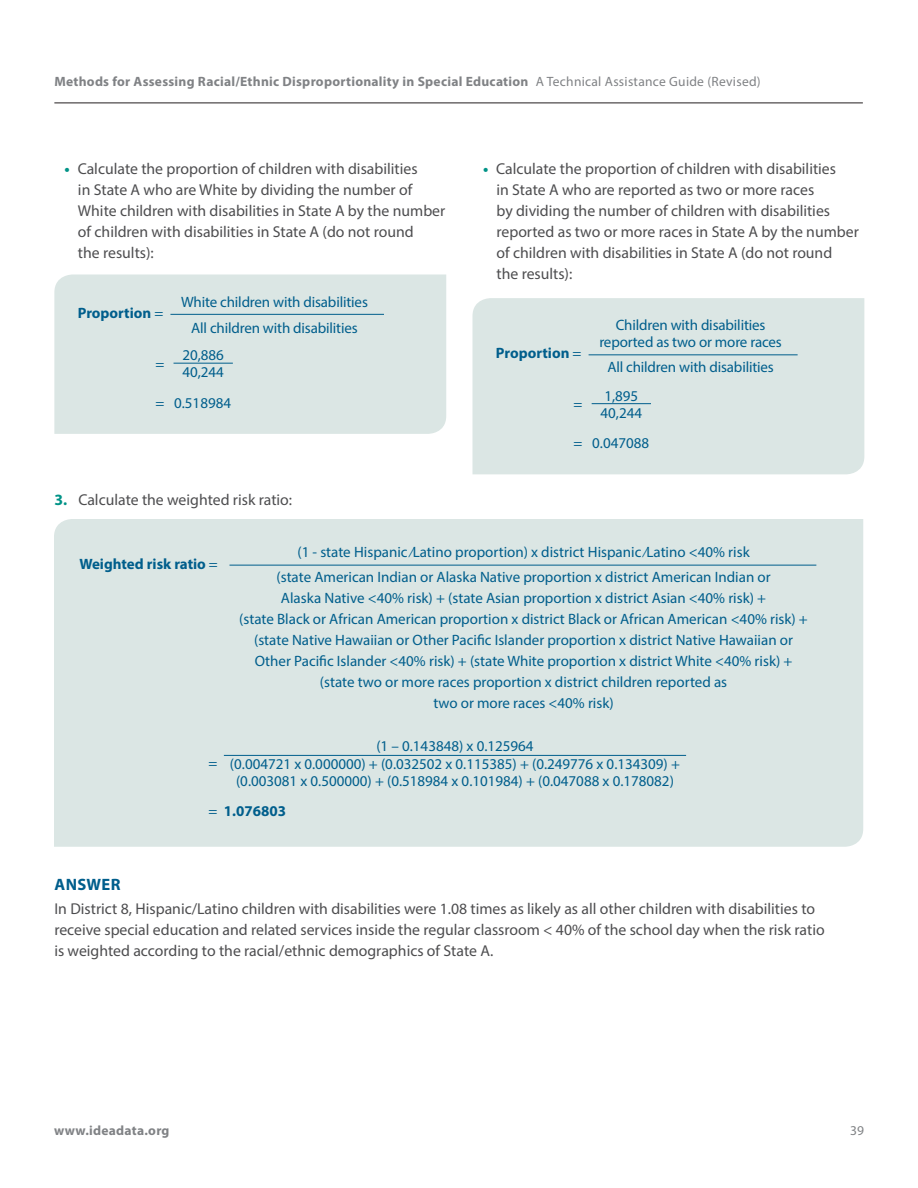
<style>
.page{position:relative;width:918px;height:1188px;background:#fff}
.page>*{position:absolute;margin:0;border:0;box-sizing:border-box;transform-origin:0 0}
.t1{font:700 16.5px "Myriad Pro";letter-spacing:.02em;color:#005e8c}
.t2{font:15.75px/21px "Myriad Pro";color:#4d4d4f}
.Formula{font:15px/21px "Myriad Pro";color:#005e8c;text-align:center}
.Formula-2{font:700 15px "Myriad Pro";color:#005e8c}
.t3{font:700 13.5px "Myriad Pro";letter-spacing:.02em;color:#808285}
.t4{font:13.5px "Myriad Pro";color:#808285}
.s1{font-weight:400}
.s2{font-weight:700;color:#019387}
.s3{font-weight:700}
</style>
<div class="page">
<hr style="left:54px;top:103px;width:809px;height:1px;background:#231f20">
<div style="left:54px;top:275px;width:392px;height:159px;background:#dbe6e4"></div>
<hr style="left:170px;top:314px;width:214px;height:1px;background:#005e8c">
<hr style="left:174px;top:363px;width:59px;height:1px;background:#005e8c">
<div style="left:472px;top:298px;width:392px;height:176px;background:#dbe6e4"></div>
<hr style="left:589px;top:354px;width:209px;height:1px;background:#005e8c">
<hr style="left:592px;top:403px;width:59px;height:1px;background:#005e8c">
<div style="left:54px;top:519px;width:809px;height:328px;background:#dbe6e4"></div>
<hr style="left:230px;top:565px;width:586px;height:1px;background:#005e8c">
<hr style="left:224px;top:755px;width:462px;height:1px;background:#005e8c">
<p class="t3" style="left:54px;top:72px;width:708px">Methods for Assessing Racial/Ethnic Disproportionality in Special Education <span class="s1">A Technical Assistance Guide (Revised)</span></p>
<p class="t2" style="left:78px;top:158px;width:369px;text-indent:-13px"><span class="s2">•</span> Calculate the proportion of children with disabilities<br>in State A who are White by dividing the number of White children with disabilities in State A by the number of children with disabilities in State A (do not round<br>the results):</p>
<p class="Formula-2" style="left:78px;top:303px;width:87px">Proportion <span class="s1">=</span></p>
<p class="Formula" style="left:181px;top:289px;width:188px;line-height:25.5px">White children with disabilities<br>All children with disabilities</p>
<p class="Formula" style="left:155px;top:353px;width:10px">=</p>
<p class="Formula" style="left:182px;top:346px;width:43px;line-height:17.2px;text-align:left">20,886<br>40,244</p>
<p class="Formula" style="left:155px;top:392px;width:77px">= 0.518984</p>
<p class="t2" style="left:54px;top:489px;width:239px"><span class="s2">3.</span> Calculate the weighted risk ratio:</p>
<p class="t2" style="left:496px;top:158px;width:364px;text-indent:-13px"><span class="s2">•</span> Calculate the proportion of children with disabilities<br>in State A who are reported as two or more races<br>by dividing the number of children with disabilities reported as two or more races in State A by the number of children with disabilities in State A (do not round<br>the results):</p>
<p class="Formula-2" style="left:496px;top:344px;width:87px">Proportion <span class="s1">=</span></p>
<p class="Formula" style="left:599px;top:317px;width:184px;line-height:16.5px">Children with disabilities reported as two or more races</p>
<p class="Formula" style="left:607px;top:357px;width:168px">All children with disabilities</p>
<p class="Formula" style="left:601px;top:387px;width:43px;line-height:17.2px;text-align:left">1,895<br>40,244</p>
<p class="Formula" style="left:574px;top:432px;width:77px">= 0.047088</p>
<p class="Formula" style="left:573px;top:394px;width:10px">=</p>
<p class="Formula-2" style="left:79px;top:554px;width:140px">Weighted risk ratio <span class="s1">=</span></p>
<p class="Formula" style="left:276px;top:539px;width:496px;line-height:25.5px">(1 - state Hispanic ⁄Latino proportion) x district Hispanic ⁄Latino &lt;40% risk<br>(state American Indian or Alaska Native proportion x district American Indian or</p>
<p class="Formula" style="left:239px;top:588px;width:570px">Alaska Native &lt;40% risk) + (state Asian proportion x district Asian &lt;40% risk) +<br>(state Black or African American proportion x district Black or African American &lt;40% risk) + (state Native Hawaiian or Other Pacific Islander proportion x district Native Hawaiian or Other Pacific Islander &lt;40% risk) + (state White proportion x district White &lt;40% risk) + (state two or more races proportion x district children reported as<br>two or more races &lt;40% risk)</p>
<p class="Formula" style="left:230px;top:737px;width:452px;line-height:18.3px">(1 – 0.143848) x 0.125964<br>(0.004721 x 0.000000) + (0.032502 x 0.115385) + (0.249776 x 0.134309) +</p>
<p class="Formula" style="left:209px;top:766px;width:467px;line-height:29.7px;text-align:left;text-indent:28px">(0.003081 x 0.500000) + (0.518984 x 0.101984) + (0.047088 x 0.178082) = <span class="s3">1.076803</span></p>
<p class="Formula" style="left:209px;top:752px;width:10px">=</p>
<p class="t1" style="left:55px;top:874px;width:68px">ANSWER</p>
<p class="t2" style="left:54px;top:898px;width:772px">In District 8, Hispanic/Latino children with disabilities were 1.08 times as likely as all other children with disabilities to receive special education and related services inside the regular classroom &lt; 40% of the school day when the risk ratio is weighted according to the racial/ethnic demographics of State A.</p>
<p class="t3" style="left:54px;top:1121px;width:117px">www.ideadata.org</p>
<p class="t4" style="left:850px;top:1122px;width:15px">39</p>
</div>
